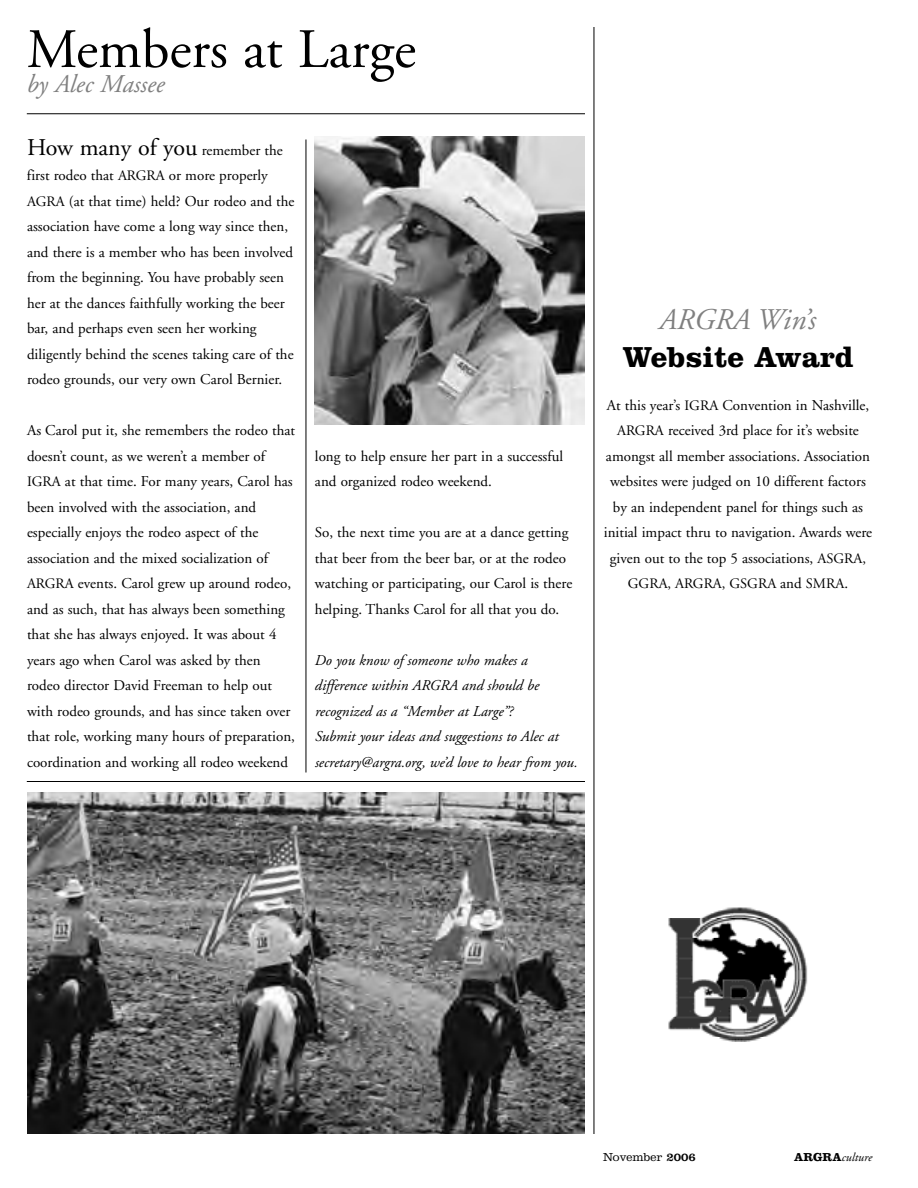
<style>
.page{position:relative;width:918px;height:1188px;background:#fff}
.page>*{position:absolute;margin:0;border:0;box-sizing:border-box;transform-origin:0 0}
.t1{font:55.5px "Adobe Garamond";color:#000}
.t2{font:700 30px "Clarendon";color:#000}
.t3{font:italic 30px "Adobe Garamond";color:#808080}
.t4{font:italic 25.5px "Adobe Garamond";color:#808080}
.t5{font:24px "Adobe Garamond";color:#000}
.t6{font:15px/25.5px "Adobe Garamond";color:#000}
.t7{font:italic 15px/25.5px "Adobe Garamond";color:#000}
.t8{font:14.4px "Adobe Garamond";color:#000}
.t9{font:300 12px "Clarendon";color:#000}
.t10{font:italic 12px "Adobe Garamond";color:#000}
.s1{font-size:15px}
.s2{font-size:14.4px}
.s3{font-weight:400}
.s4{font-family:"Clarendon";font-weight:700;font-style:normal}
</style>
<div class="page">
<hr style="left:306px;top:140px;width:1px;height:632px;background:#000">
<hr style="left:594px;top:27px;width:1px;height:1107px;background:#000">
<hr style="left:27px;top:113px;width:558px;height:1px;background:#000">
<hr style="left:27px;top:781px;width:558px;height:1px;background:#000">
<img style="left:668px;top:907px;width:140px;height:134px">
<img style="left:315px;top:136px;width:270px;height:288px">
<img style="left:28px;top:792px;width:557px;height:342px">
<h1 class="t1" style="left:27px;top:27px;width:391px">Members at Large</h1>
<h3 class="t4" style="left:27px;top:74px;width:140px">by Alec Massee</h3>
<h3 class="t5" style="left:27px;top:137px;width:257px">How many of you <span class="s1">remember the</span></h3>
<p class="t6" style="left:27px;top:164px;width:269px">first rodeo that <span class="s2">ARGRA</span> or more properly <span class="s2">AGRA</span> (at that time) held? Our rodeo and the association have come a long way since then, and there is a member who has been involved from the beginning. You have probably seen her at the dances faithfully working the beer bar, and perhaps even seen her working diligently behind the scenes taking care of the rodeo grounds, our very own Carol Bernier.</p>
<p class="t6" style="left:27px;top:419px;width:270px">As Carol put it, she remembers the rodeo that doesn’t count, as we weren’t a member of <span class="s2">IGRA</span> at that time. For many years, Carol has been involved with the association, and especially enjoys the rodeo aspect of the association and the mixed socialization of <span class="s2">ARGRA</span> events. Carol grew up around rodeo, and as such, that has always been something that she has always enjoyed. It was about 4 years ago when Carol was asked by then rodeo director David Freeman to help out with rodeo grounds, and has since taken over that role, working many hours of preparation, coordination and working all rodeo weekend</p>
<p class="t6" style="left:315px;top:444px;width:250px">long to help ensure her part in a successful and organized rodeo weekend.</p>
<p class="t6" style="left:315px;top:521px;width:259px">So, the next time you are at a dance getting that beer from the beer bar, or at the rodeo watching or participating, our Carol is there helping. Thanks Carol for all that you do.</p>
<p class="t7" style="left:315px;top:648px;width:264px">Do you know of someone who makes a difference within ARGRA and should be recognized as a “Member at Large”?<br>Submit your ideas and suggestions to Alec at secretary@argra.org, we’d love to hear from you.</p>
<h2 class="t3" style="left:659px;top:308px;width:158px">ARGRA Win’s</h2>
<h2 class="t2" style="left:622px;top:347px;width:233px">Website Award</h2>
<p class="t6" style="left:604px;top:393px;width:270px;text-align:center">At this year’s <span class="s2">IGRA</span> Convention in Nashville, <span class="s2">ARGRA</span> received 3rd place for it’s website amongst all member associations. Association websites were judged on 10 different factors by an independent panel for things such as initial impact thru to navigation. Awards were given out to the top 5 associations, <span class="s2">ASGRA,</span></p>
<p class="t8" style="left:628px;top:578px;width:222px">GGRA, ARGRA, GSGRA <span class="s1">and</span> SMRA<span class="s1">.</span></p>
<p class="t9" style="left:603px;top:1153px;width:94px">November <span class="s3">2006</span></p>
<p class="t10" style="left:794px;top:1152px;width:79px"><span class="s4">ARGRA</span>culture</p>
</div>
